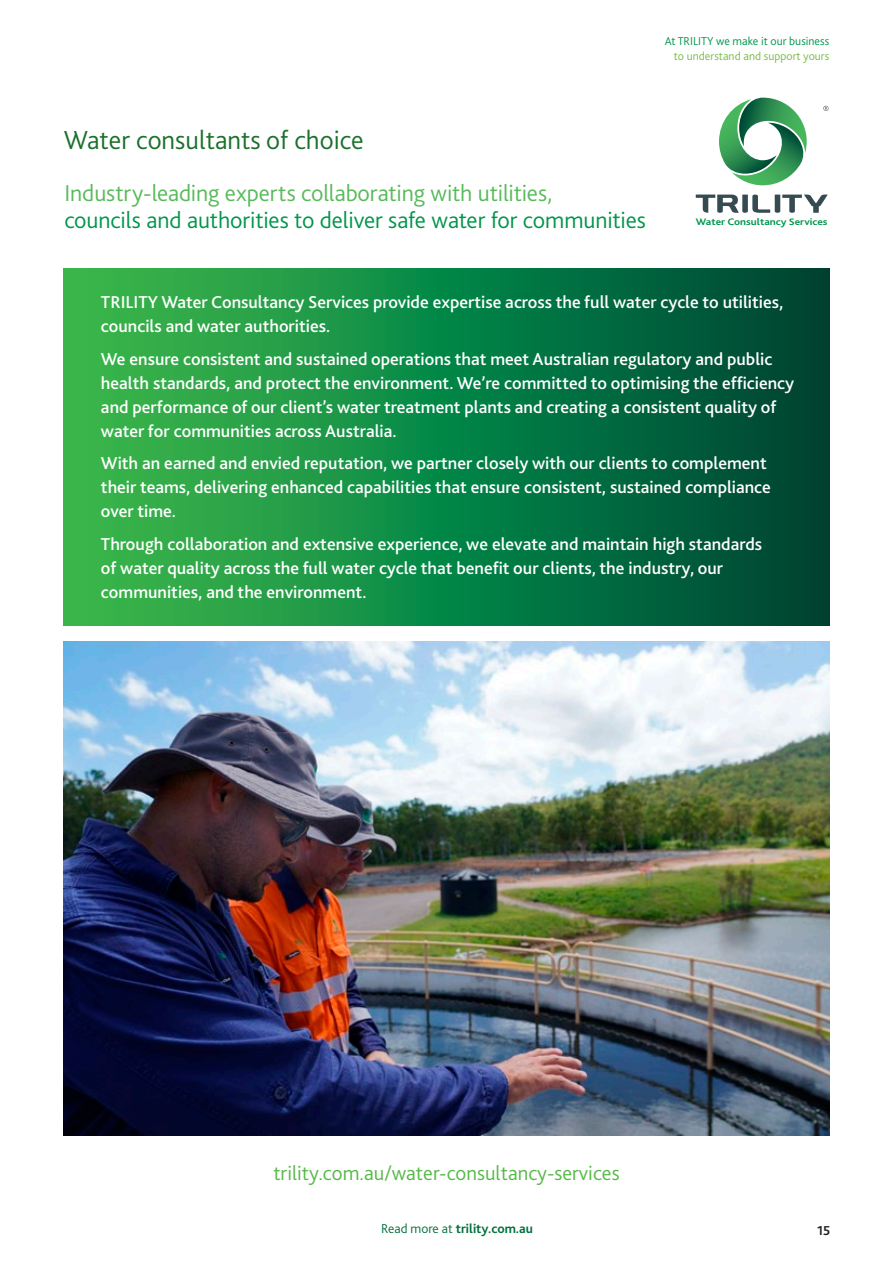
<style>
.page{position:relative;width:893px;height:1263px;background:#fff}
.page>*{position:absolute;margin:0;border:0;box-sizing:border-box;transform-origin:0 0}
.t1{font:300 27.3px "Bliss 2";color:#1c702c}
.Article_Sub_Heading{font:300 24px/27px "Bliss 2";letter-spacing:-.005em;color:#00954c}
.Heading{font:300 21px "Bliss 2";color:#55b947}
.t2{font:500 18px/24px "Bliss 2";color:#fff}
.t3{font:700 13.5px "Bliss 2";color:#00703c}
.t4{font:700 13.5px "Bliss 2";color:#231f20}
.t5{font:300 12px "Bliss 2";color:#00954c}
.t6{font:300 12px "Bliss 2";color:#77bd43}
.t7{font:700 9.9px "Bliss 2";color:#00954c;scale:1.13 1}
.s1{color:#58ba5a}
.s2{font-weight:300}
</style>
<div class="page">
<svg style="left:64px;top:268px;width:765px;height:357px;background:#128342"></svg>
<svg style="left:719px;top:98px;width:88px;height:87px"></svg>
<svg style="left:696px;top:195px;width:132px;height:18px"></svg>
<svg style="left:823px;top:106px;width:5px;height:5px"></svg>
<img style="left:64px;top:641px;width:765px;height:494px">
<p class="t5" style="left:665px;top:33px;width:166px">At TRILITY we make it our business</p>
<p class="t6" style="left:674px;top:48px;width:157px">to understand and support yours</p>
<p class="t1" style="left:64px;top:123px;width:301px">Water consultants of choice</p>
<p class="Article_Sub_Heading" style="left:64px;top:179px;width:583px"><span class="s1">Industry-leading experts collaborating with utilities,<br></span>councils and authorities to deliver safe water for communities</p>
<p class="t7" style="left:696px;top:216px;width:118px">Water Consultancy Services</p>
<p class="t2" style="left:101px;top:290px;width:684px">TRILITY Water Consultancy Services provide expertise across the full water cycle to utilities, councils and water authorities.</p>
<p class="t2" style="left:101px;top:346px;width:695px">We ensure consistent and sustained operations that meet Australian regulatory and public health standards, and protect the environment. We’re committed to optimising the efficiency and performance of our client’s water treatment plants and creating a consistent quality of water for communities across Australia.</p>
<p class="t2" style="left:101px;top:451px;width:671px">With an earned and envied reputation, we partner closely with our clients to complement their teams, delivering enhanced capabilities that ensure consistent, sustained compliance over time.</p>
<p class="t2" style="left:101px;top:531px;width:663px">Through collaboration and extensive experience, we elevate and maintain high standards of water quality across the full water cycle that benefit our clients, the industry, our communities, and the environment.</p>
<p class="Heading" style="left:273px;top:1160px;width:348px">trility.com.au/water-consultancy-services</p>
<p class="t3" style="left:381px;top:1220px;width:153px"><span class="s2">Read more at</span> trility.com.au</p>
<p class="t4" style="left:817px;top:1222px;width:15px">15</p>
</div>
